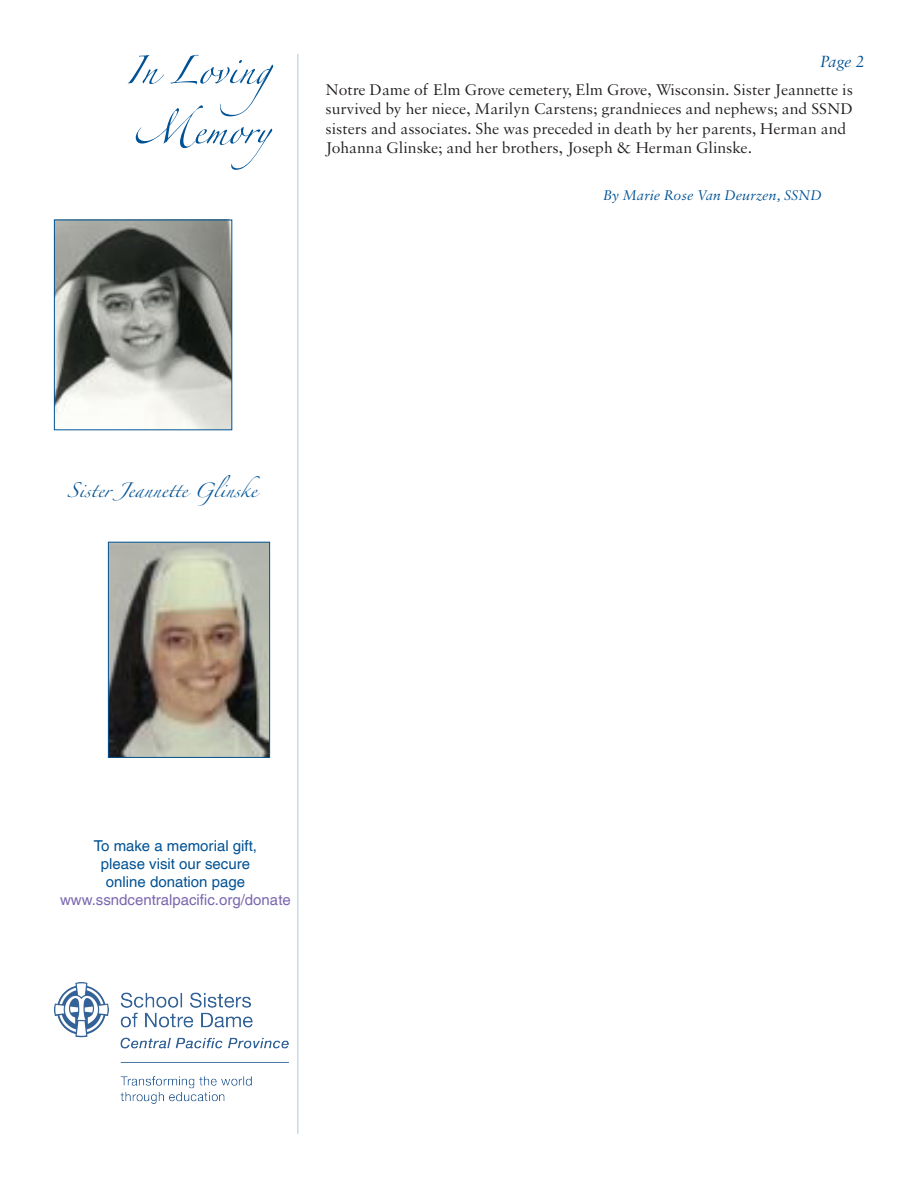
<style>
.page{position:relative;width:918px;height:1188px;background:#fff}
.page>*{position:absolute;margin:0;border:0;box-sizing:border-box;transform-origin:0 0}
.t1{font:63px/60px "Zapfino Extra LT Pro";color:#005294}
.Script_Name{font:33px "Zapfino Extra LT Pro";color:#005294}
.t2{font:italic 17.25px "Sabon MT Pro";color:#005294}
.Drop_Cap_Graph{font:16.5px/19.5px "Sabon MT Pro";color:#231f20}
.t3{font:15px/18px "Helvetica LT Com";color:#005294;text-align:center}
.t4{font:15px "Helvetica LT Com";color:#7a67ae}
.Drop_Cap_Graph-2{font:italic 15px "Sabon MT Pro";color:#005294}
</style>
<div class="page">
<hr style="left:297px;top:54px;width:1px;height:1080px;background:#c5dce9">
<img style="left:54px;top:982px;width:234px;height:121px">
<img style="left:110px;top:544px;width:158px;height:212px">
<div style="left:108px;top:542px;width:162px;height:216px;border:1px solid #005294"></div>
<img style="left:56px;top:222px;width:174px;height:206px">
<div style="left:54px;top:220px;width:178px;height:210px;border:1px solid #005294"></div>
<h1 class="t1" style="left:125px;top:31px;width:184px">In Loving<br>Memory</h1>
<p class="t2" style="left:820px;top:51px;width:45px">Page 2</p>
<p class="Drop_Cap_Graph" style="left:326px;top:79px;width:529px">Notre Dame of Elm Grove cemetery, Elm Grove, Wisconsin. Sister Jeannette is survived by her niece, Marilyn Carstens; grandnieces and nephews; and SSND sisters and associates. She was preceded in death by her parents, Herman and Johanna Glinske; and her brothers, Joseph &amp; Herman Glinske.</p>
<p class="Drop_Cap_Graph-2" style="left:603px;top:186px;width:220px">By Marie Rose Van Deurzen, SSND</p>
<p class="Script_Name" style="left:67px;top:466px;width:191px">Sister Jeannette Glinske</p>
<p class="t3" style="left:94px;top:837px;width:165px">To make a memorial gift, please visit our secure online donation page</p>
<p class="t4" style="left:60px;top:891px;width:232px">www.ssndcentralpacific.org/donate</p>
</div>
